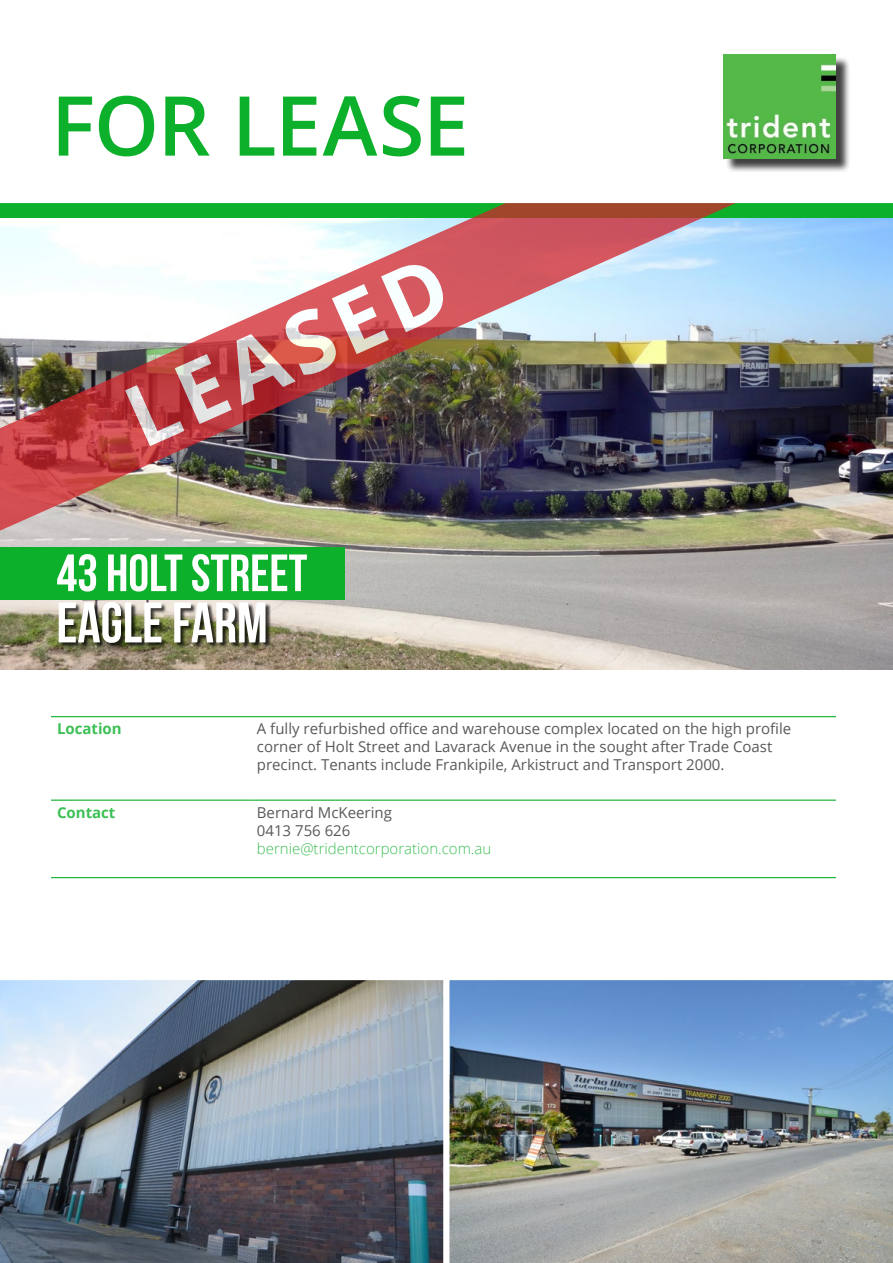
<style>
.page{position:relative;width:893px;height:1263px;background:#fff}
.page>*{position:absolute;margin:0;border:0;box-sizing:border-box;transform-origin:0 0}
.t1{font:700 85.5px "Open Sans";color:#fff}
.t2{font:600 82.65px "Open Sans";letter-spacing:-.015em;color:#0db02b}
.t3{font:57px "Bebas Neue";color:#fff}
.t4{font:52.35px "Bebas Neue";color:#fff}
.t5{font:15px/18px "Open Sans";color:#58595b}
.t6{font:300 15px "Open Sans";color:#3dc055}
.t7{font:700 15px "Open Sans";color:#3dc055}
</style>
<div class="page">
<img style="left:0;top:980px;width:443px;height:283px">
<img style="left:443px;top:980px;width:450px;height:283px">
<hr style="left:51px;top:716px;width:200px;height:1px;background:#0db02b">
<hr style="left:251px;top:716px;width:585px;height:1px;background:#0db02b">
<hr style="left:51px;top:799px;width:200px;height:2px;background:#0db02b">
<hr style="left:251px;top:799px;width:585px;height:2px;background:#0db02b">
<hr style="left:51px;top:877px;width:200px;height:1px;background:#0db02b">
<hr style="left:251px;top:877px;width:585px;height:1px;background:#0db02b">
<img style="left:0;top:218px;width:893px;height:451px">
<div style="left:0;top:203px;width:893px;height:15px;background:#0db02b"></div>
<div style="left:0;top:547px;width:345px;height:53px;background:#0db02b"></div>
<div style="left:59px;top:603px;width:212px;height:45px;background:#000;opacity:.75"></div>
<img style="left:0;top:203px;width:740px;height:394px">
<div style="left:725px;top:56px;width:126px;height:117px;background:#000;opacity:.75"></div>
<img style="left:723px;top:54px;width:113px;height:105px">
<h2 class="t2" style="left:51px;top:69px;width:420px">FOR LEASE</h2>
<h1 class="t1" style="left:106px;top:366px;width:345px;rotate:-24deg">LEASED</h1>
<h3 class="t4" style="left:56px;top:544px;width:252px">43 HOLT STREET</h3>
<h3 class="t3" style="left:56px;top:591px;width:213px">EAGLE FARM</h3>
<p class="t7" style="left:57px;top:718px;width:66px">Location</p>
<p class="t5" style="left:257px;top:719px;width:536px">A fully refurbished office and warehouse complex located on the high profile corner of Holt Street and Lavarack Avenue in the sought after Trade Coast precinct. Tenants include Frankipile, Arkistruct and Transport 2000.</p>
<p class="t7" style="left:57px;top:801px;width:60px">Contact</p>
<p class="t5" style="left:257px;top:803px;width:137px">Bernard McKeering<br>0413 756 626</p>
<p class="t6" style="left:257px;top:838px;width:236px">bernie@tridentcorporation.com.au</p>
</div>
